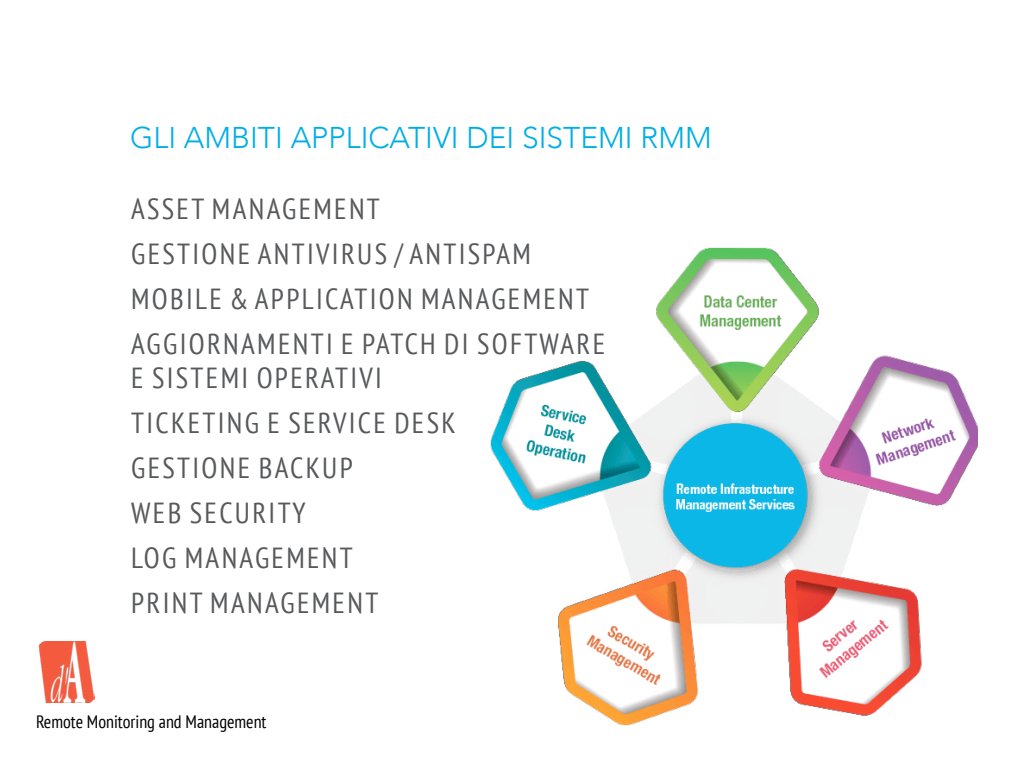
<style>
.page{position:relative;width:1024px;height:768px;background:#fff}
.page>*{position:absolute;margin:0;border:0;box-sizing:border-box;transform-origin:0 0}
.t1{font:300 30px "Avenir";color:#00aee6}
.t2{font:condensed 29px/45px "PT Sans";letter-spacing:.08em;color:#58595b}
.t3{font:condensed 18px "PT Sans";color:#000}
</style>
<div class="page">
<img style="left:39px;top:641px;width:56px;height:62px">
<img style="left:490px;top:247px;width:488px;height:479px">
<p class="t1" style="left:130px;top:120px;width:583px">GLI AMBITI APPLICATIVI DEI SISTEMI RMM</p>
<p class="t2" style="left:131px;top:186px;width:250px">ASSET MANAGEMENT<br>GESTIONE</p>
<p class="t2" style="left:131px;top:231px;width:476px;text-indent:337px">SPAM<br>MOBILE &amp; APPLICATION MANAGEMENT<br>AGGIORNAM ENTI E PATCH DI SOFTWARE</p>
<p class="t2" style="left:131px;top:355px;width:75px">E SISTEMI</p>
<p class="t2" style="left:258px;top:231px;width:167px">ANTIVIRUS / ANTI</p>
<p class="t2" style="left:131px;top:355px;width:326px;text-indent:126px">OPE RATIVI<br>TICKETING E SERVICE DESK<br>GESTIONE</p>
<p class="t2" style="left:131px;top:445px;width:223px;text-indent:128px">BACKUP<br>WEB SECURITY<br>LOG MANAGEMENT<br>PRINT MANAGEMENT</p>
<p class="t3" style="left:36px;top:710px;width:232px">REMOTE MONITORING AND MANAGEMENT</p>
</div>
